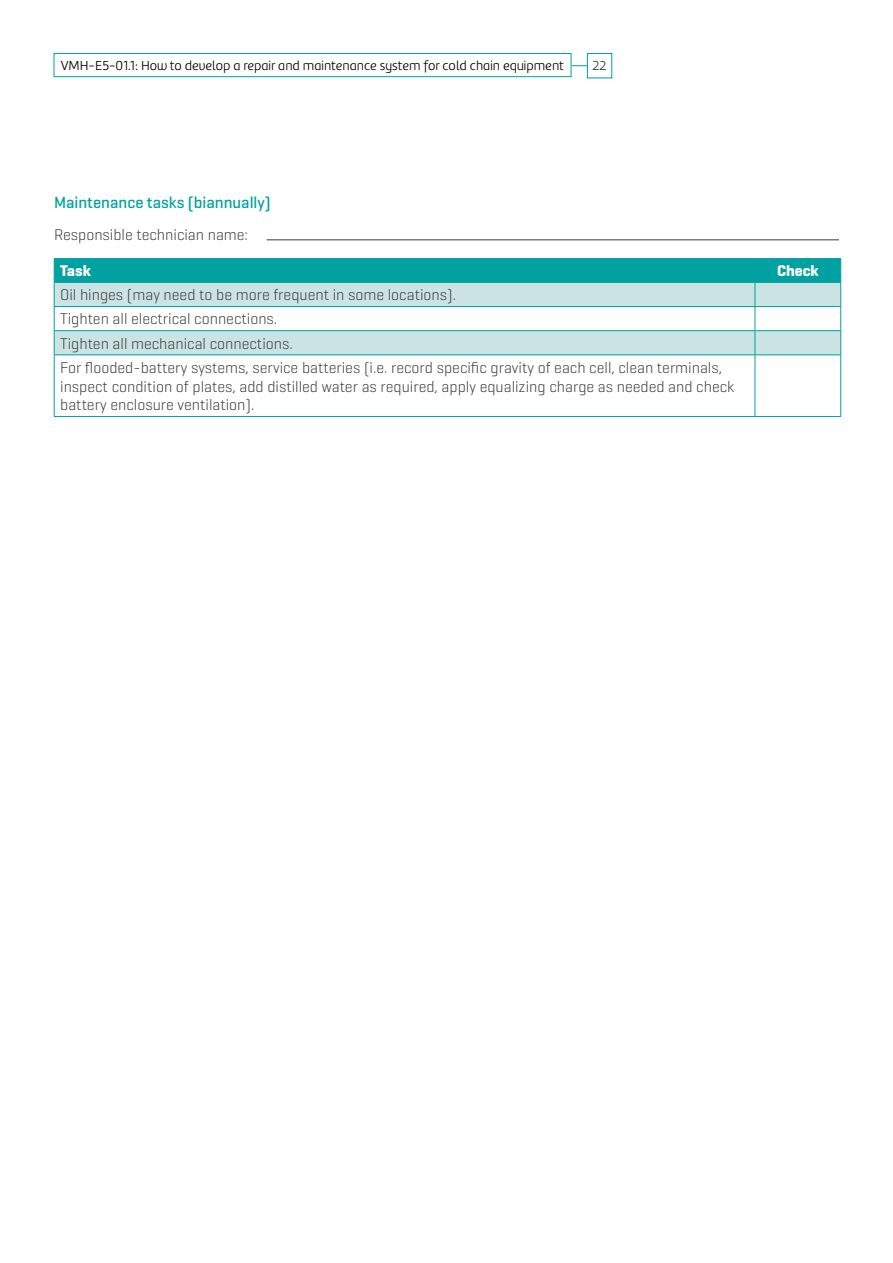
<style>
.page{position:relative;width:893px;height:1263px;background:#fff}
.page>*{position:absolute;margin:0;border:0;box-sizing:border-box;transform-origin:0 0}
.Sous_titre_2{font:500 16.5px "Geogrotesque";color:#00a1a0}
.Corp{font:300 15.75px/18.9px "Geogrotesque";color:#3a3a39}
.Body{font:300 15.75px "Geogrotesque";color:#3a3a39}
.Tête{font:700 15.75px "Geogrotesque";color:#fff}
.t1{font:300 13.5px "Marine UP";color:#000}
.t2{font:300 13.5px "Marine UP";color:#3a3a39}
</style>
<div class="page">
<div style="left:54px;top:53px;width:517px;height:24px;border:1px solid #00a1a0"></div>
<svg style="left:571px;top:65px;width:16px;height:1px"></svg>
<div style="left:587px;top:53px;width:25px;height:25px;border:1px solid #00a1a0"></div>
<hr style="left:267px;top:240px;width:572px;height:1px;background:#3a3a39">
<hr style="left:54px;top:355px;width:701px;height:1px;background:#00a1a0">
<hr style="left:755px;top:355px;width:86px;height:1px;background:#00a1a0">
<hr style="left:755px;top:355px;width:1px;height:61px;background:#00a1a0">
<hr style="left:54px;top:355px;width:1px;height:61px;background:#00a1a0">
<hr style="left:840px;top:355px;width:1px;height:61px;background:#00a1a0">
<hr style="left:54px;top:416px;width:701px;height:1px;background:#00a1a0">
<hr style="left:755px;top:416px;width:86px;height:1px;background:#00a1a0">
<hr style="left:54px;top:258px;width:701px;height:1px;background:#00a1a0">
<hr style="left:755px;top:258px;width:86px;height:1px;background:#00a1a0">
<svg style="left:54px;top:259px;width:787px;height:96px"></svg>
<hr style="left:54px;top:282px;width:701px;height:1px;background:#00a1a0">
<hr style="left:755px;top:282px;width:86px;height:1px;background:#00a1a0">
<p class="t1" style="left:61px;top:57px;width:505px">VMH-E5-01.1: How to develop a repair and maintenance system for cold chain equipment</p>
<p class="t2" style="left:593px;top:57px;width:15px">22</p>
<p class="Sous_titre_2" style="left:54px;top:192px;width:218px">Maintenance tasks (biannually)</p>
<p class="Body" style="left:54px;top:224px;width:195px">Responsible technician name:</p>
<p class="Tête" style="left:60px;top:261px;width:32px">Task</p>
<p class="Tête" style="left:777px;top:261px;width:43px">Check</p>
<p class="Corp" style="left:60px;top:285px;width:397px">Oil hinges (may need to be more frequent in some locations).</p>
<p class="Corp" style="left:60px;top:309px;width:219px">Tighten all electrical connections.</p>
<p class="Corp" style="left:60px;top:333px;width:234px">Tighten all mechanical connections.</p>
<p class="Corp" style="left:60px;top:357px;width:676px">For flooded-battery systems, service batteries (i.e. record specific gravity of each cell, clean terminals, inspect condition of plates, add distilled water as required, apply equalizing charge as needed and check battery enclosure ventilation).</p>
</div>
